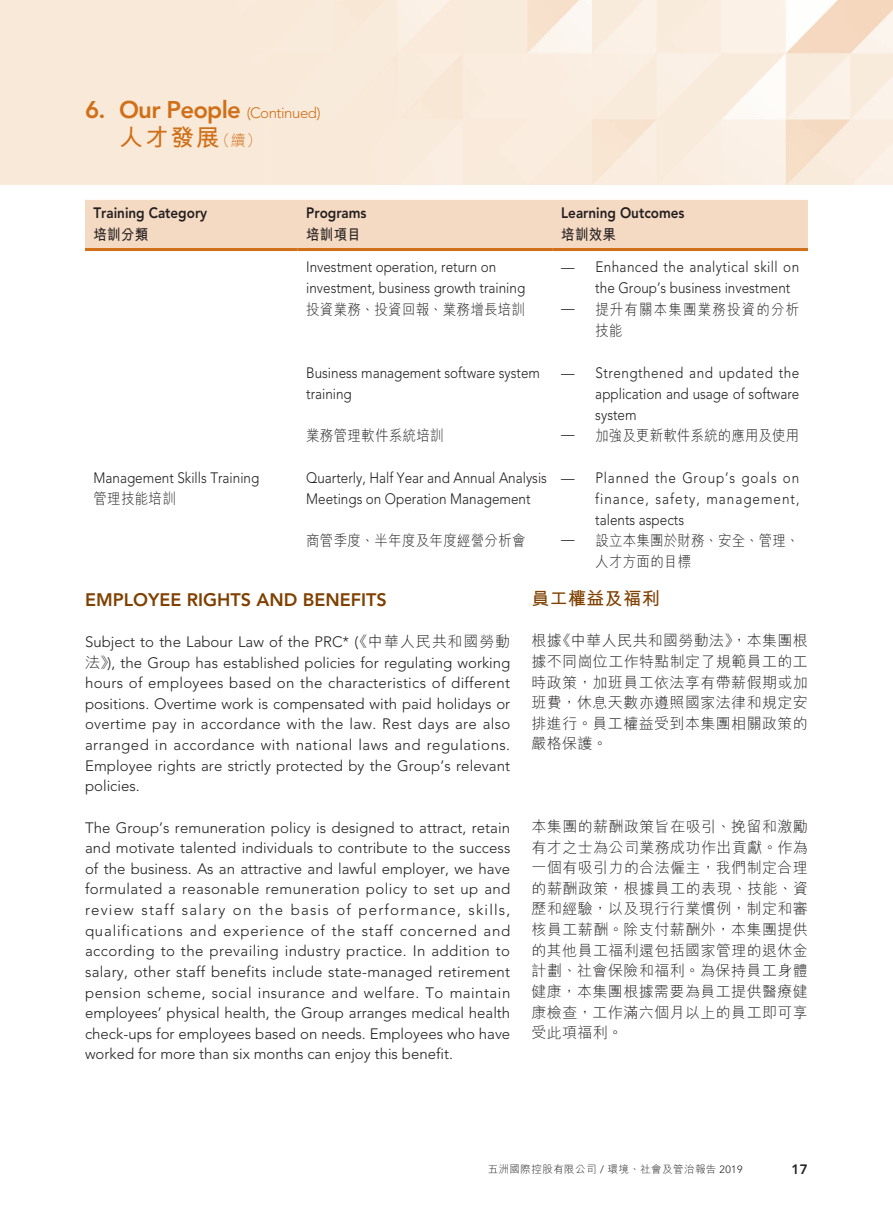
<style>
.page{position:relative;width:893px;height:1212px;background:#fff}
.page>*{position:absolute;margin:0;border:0;box-sizing:border-box;transform-origin:0 0}
.t1{font:800 24px "Avenir LT Std";letter-spacing:-.03em;color:#d06f18}
.t2{font:700 24px "M Hei HK";color:#d06f18}
._01_H1_E{font:800 18px "Avenir LT Std";color:#7f4000}
._001_H1_C{font:700 18px "M Hei HK";letter-spacing:.02em;color:#7f4000}
._00_txt_E{font:300 15px/20.7px "Avenir LT Std";color:#231f20;text-align:justify}
._000_txt_C{font:300 15px/20.5px "M Hei HK";letter-spacing:.03em;color:#231f20;text-align:justify}
._50_Table_txt{font:300 15px/21px "Avenir LT Std";color:#231f20;scale:.9 1}
._00_txt_E-2{font:300 15px/21px "Avenir LT Std";color:#231f20;text-align:justify;scale:.9 1}
._00_txt_E-3{font:300 15px/21px "Avenir LT Std";letter-spacing:.03em;color:#231f20;scale:.9 1}
._50_Table_txt-2{font:300 15px "M Hei HK";letter-spacing:.02em;color:#231f20;scale:.9 1}
._50_Table_txt-3{font:800 15px "Avenir LT Std";color:#231f20;scale:.9 1}
._000_txt_C-2{font:300 15px/21px "M Hei HK";letter-spacing:.03em;color:#231f20;scale:.9 1}
._000_txt_C-3{font:300 15px/21px "M Hei HK";letter-spacing:.085em;color:#231f20;scale:.9 1}
._000_txt_C-4{font:300 15px "M Hei HK";letter-spacing:.01em;color:#231f20;scale:.9 1}
._50_Table_txt-4{font:700 15px "M Hei HK";letter-spacing:.02em;color:#231f20;scale:.9 1}
.t3{font:800 13.5px "Avenir LT Std";color:#231f20}
.t4{font:300 10.5px "M Hei HK";letter-spacing:.04em;color:#231f20}
.s1{font-weight:300;font-size:15px}
.s2{font-family:"Avenir LT Std"}
.s3{font-family:"M Hei HK"}
</style>
<div class="page">
<div style="left:85px;top:200px;width:723px;height:48px;background:#f5dac3"></div>
<hr style="left:85px;top:248px;width:213px;height:3px;background:#d06f18">
<hr style="left:298px;top:248px;width:255px;height:3px;background:#d06f18">
<hr style="left:553px;top:248px;width:255px;height:3px;background:#d06f18">
<h1 class="t1" style="left:85px;top:95px;width:237px">6. Our People <span class="s1">(Continued)</span></h1>
<h1 class="t2" style="left:119px;top:120px;width:144px">人才發展<span class="s1">（續）</span></h1>
<p class="_50_Table_txt-3" style="left:94px;top:204px;width:128px">Training Category</p>
<p class="_50_Table_txt-3" style="left:306px;top:204px;width:69px">Programs</p>
<p class="_50_Table_txt-3" style="left:561px;top:204px;width:138px">Learning Outcomes</p>
<p class="_50_Table_txt-4" style="left:94px;top:224px;width:62px">培訓分類</p>
<p class="_50_Table_txt-4" style="left:306px;top:224px;width:62px">培訓項目</p>
<p class="_50_Table_txt-4" style="left:561px;top:224px;width:62px">培訓效果</p>
<p class="_50_Table_txt" style="left:306px;top:257px;width:245px">Investment operation, return on investment, business growth training</p>
<p class="_00_txt_E-3" style="left:595px;top:257px;width:228px;text-indent:-34px">— Enhanced the analytical skill on the Group’s business investment</p>
<p class="_50_Table_txt-2" style="left:306px;top:302px;width:245px">投資業務、投資回報、業務增長培訓</p>
<p class="_000_txt_C-3" style="left:595px;top:299px;width:228px;text-indent:-34px"><span class="s2">—</span> 提升有關本集團業務投資的分析技能</p>
<p class="_50_Table_txt" style="left:306px;top:362px;width:261px">Business management software system training</p>
<p class="_00_txt_E-2" style="left:595px;top:362px;width:228px;text-indent:-34px">— Strengthened and updated the application and usage of software system</p>
<p class="_50_Table_txt-2" style="left:306px;top:428px;width:154px">業務管理軟件系統培訓</p>
<p class="_000_txt_C-4" style="left:561px;top:428px;width:266px"><span class="s2">—</span> 加強及更新軟件系統的應用及使用</p>
<p class="_50_Table_txt" style="left:94px;top:467px;width:186px">Management Skills Training</p>
<p class="_50_Table_txt-2" style="left:94px;top:490px;width:93px">管理技能培訓</p>
<p class="_50_Table_txt" style="left:306px;top:467px;width:269px">Quarterly, Half Year and Annual Analysis<br>Meetings on Operation Management</p>
<p class="_00_txt_E-2" style="left:595px;top:467px;width:228px;text-indent:-34px">— Planned the Group’s goals on finance, safety, management, talents aspects</p>
<p class="_50_Table_txt-2" style="left:306px;top:533px;width:245px">商管季度、半年度及年度經營分析會</p>
<p class="_000_txt_C-2" style="left:595px;top:530px;width:228px;text-indent:-34px"><span class="s2">—</span> 設立本集團於財務、安全、管理、人才方面的目標</p>
<p class="_01_H1_E" style="left:85px;top:589px;width:303px">EMPLOYEE RIGHTS AND BENEFITS</p>
<p class="_00_txt_E" style="left:85px;top:631px;width:427px">Subject to the Labour Law of the PRC* (<span class="s3">《中華人民共和國勞動法》</span>), the Group has established policies for regulating working hours of employees based on the characteristics of different positions. Overtime work is compensated with paid holidays or overtime pay in accordance with the law. Rest days are also arranged in accordance with national laws and regulations.<br>Employee rights are strictly protected by the Group’s relevant policies.</p>
<p class="_00_txt_E" style="left:85px;top:817px;width:427px">The Group’s remuneration policy is designed to attract, retain and motivate talented individuals to contribute to the success of the business. As an attractive and lawful employer, we have formulated a reasonable remuneration policy to set up and review staff salary on the basis of performance, skills, qualifications and experience of the staff concerned and according to the prevailing industry practice. In addition to salary, other staff benefits include state-managed retirement pension scheme, social insurance and welfare. To maintain employees’ physical health, the Group arranges medical health check-ups for employees based on needs. Employees who have worked for more than six months can enjoy this benefit.</p>
<p class="_001_H1_C" style="left:531px;top:585px;width:130px">員工權益及福利</p>
<p class="_000_txt_C" style="left:531px;top:630px;width:278px">根據《中華人民共和國勞動法》，本集團根據不同崗位工作特點制定了規範員工的工時政策，加班員工依法享有帶薪假期或加班費，休息天數亦遵照國家法律和規定安排進行。員工權益受到本集團相關政策的嚴格保護。</p>
<p class="_000_txt_C" style="left:531px;top:816px;width:278px">本集團的薪酬政策旨在吸引、挽留和激勵有才之士為公司業務成功作出貢獻。作為一個有吸引力的合法僱主，我們制定合理的薪酬政策，根據員工的表現、技能、資歷和經驗，以及現行行業慣例，制定和審核員工薪酬。除支付薪酬外，本集團提供的其他員工福利還包括國家管理的退休金計劃、社會保險和福利。為保持員工身體健康，本集團根據需要為員工提供醫療健康檢查，工作滿六個月以上的員工即可享受此項福利。</p>
<p class="t4" style="left:488px;top:1164px;width:256px">五洲國際控股有限公司 <span class="s2">/</span> 環境、社會及管治報告 <span class="s2">2019</span></p>
<p class="t3" style="left:791px;top:1161px;width:18px">17</p>
</div>
